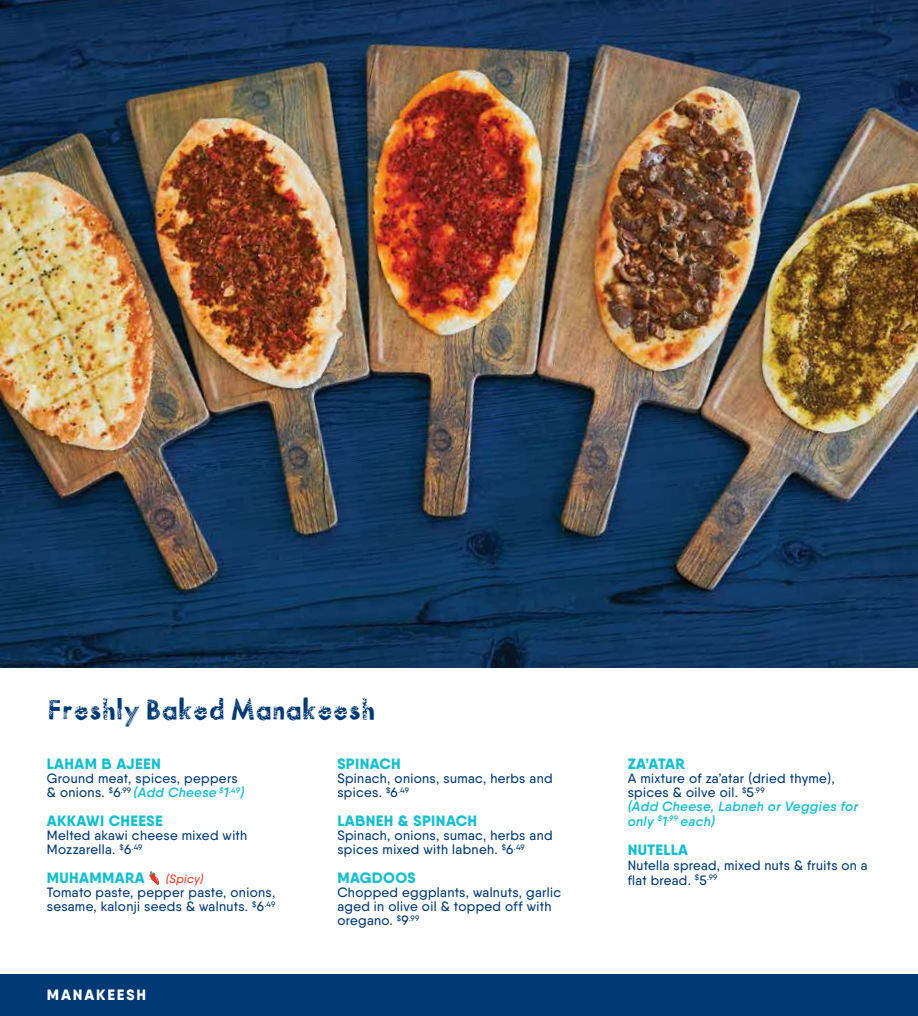
<style>
.page{position:relative;width:918px;height:1016px;background:#fff}
.page>*{position:absolute;margin:0;border:0;box-sizing:border-box;transform-origin:0 0}
.t1{font:18px "Mix Prints";color:#003974}
.t2{font:800 15px "Qanelas Soft";letter-spacing:.025em;color:#16becf}
.t3{font:800 15px "Qanelas Soft";letter-spacing:.125em;color:#fff}
.t4{font:500 13.5px/14.2px "Qanelas Soft";letter-spacing:.025em;color:#003974}
.t5{font:italic 500 12px "Qanelas Soft";letter-spacing:.025em;color:#ef3925}
.s1{font-weight:600;font-style:italic;color:#16becf}
</style>
<div class="page">
<img style="left:0;top:0;width:918px;height:667px">
<div style="left:0;top:974px;width:918px;height:41px;background:#003974"></div>
<svg style="left:149px;top:871px;width:10px;height:13px"></svg>
<h1 class="t1" style="left:48px;top:702px;width:329px">Freshly Baked Manakeesh</h1>
<p class="t2" style="left:47px;top:753px;width:116px">LAHAM B AJEEN</p>
<p class="t4" style="left:47px;top:770px;width:199px">Ground meat, spices, peppers &amp; onions. <sup>$</sup>6<sup>.99</sup> <span class="s1">(Add Cheese</span> <sup>$</sup><span class="s1">1</span><sup>.49</sup><span class="s1">)</span></p>
<p class="t2" style="left:47px;top:810px;width:117px">AKKAWI CHEESE</p>
<p class="t4" style="left:47px;top:827px;width:202px">Melted akawi cheese mixed with<br>Mozzarella. <sup>$</sup>6<sup>.49</sup></p>
<p class="t2" style="left:47px;top:867px;width:99px">MUHAMMARA</p>
<p class="t5" style="left:166px;top:870px;width:39px">(Spicy)</p>
<p class="t4" style="left:47px;top:884px;width:230px">Tomato paste, pepper paste, onions, sesame, kalonji seeds &amp; walnuts. <sup>$</sup>6<sup>.49</sup></p>
<p class="t3" style="left:47px;top:985px;width:101px">MANAKEESH</p>
<p class="t2" style="left:337px;top:753px;width:65px">SPINACH</p>
<p class="t4" style="left:337px;top:770px;width:217px">Spinach, onions, sumac, herbs and spices. <sup>$</sup>6<sup>.49</sup></p>
<p class="t2" style="left:337px;top:810px;width:141px">LABNEH &amp; SPINACH</p>
<p class="t4" style="left:337px;top:827px;width:217px">Spinach, onions, sumac, herbs and spices mixed with labneh. <sup>$</sup>6<sup>.49</sup></p>
<p class="t2" style="left:337px;top:867px;width:80px">MAGDOOS</p>
<p class="t4" style="left:337px;top:884px;width:225px">Chopped eggplants, walnuts, garlic aged in olive oil &amp; topped off with oregano. <sup>$</sup>9<sup>.99</sup></p>
<p class="t2" style="left:628px;top:753px;width:59px">ZA’ATAR</p>
<p class="t4" style="left:628px;top:770px;width:232px">A mixture of za’atar (dried thyme), spices &amp; oilve oil. <sup>$</sup>5<sup>.99<br></sup><span class="s1">(Add Cheese, Labneh or Veggies for only</span> <sup>$</sup><span class="s1">1</span><sup>.99</sup> <span class="s1">each)</span></p>
<p class="t2" style="left:628px;top:839px;width:62px">NUTELLA</p>
<p class="t4" style="left:628px;top:857px;width:241px;line-height:15px">Nutella spread, mixed nuts &amp; fruits on a flat bread. <sup>$</sup>5<sup>.99</sup></p>
</div>
